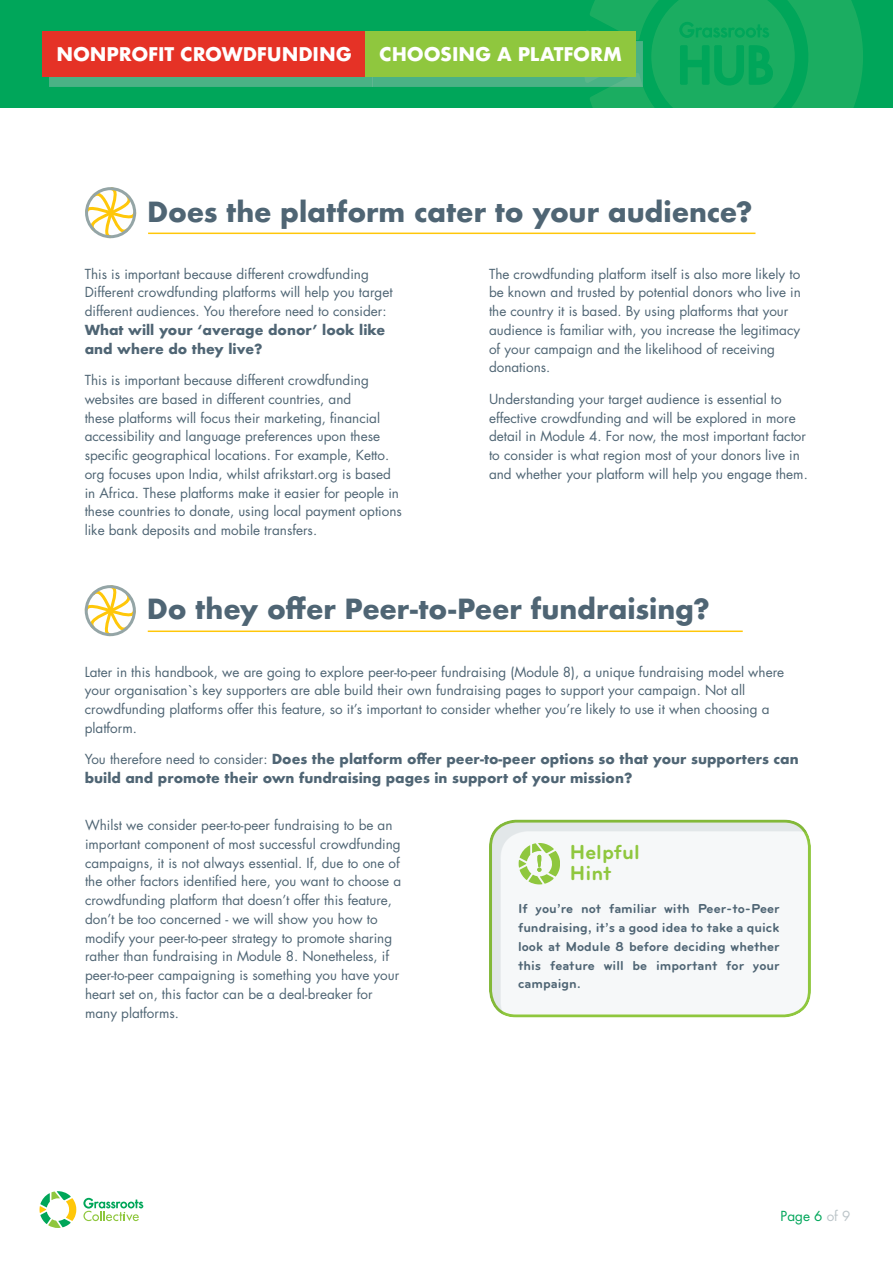
<style>
.page{position:relative;width:893px;height:1263px;background:#fff}
.page>*{position:absolute;margin:0;border:0;box-sizing:border-box;transform-origin:0 0}
.t1{font:700 27px "Futura";letter-spacing:-.005em;color:#4f6574}
.t2{font:700 21px/21px "Bryant";color:#8fc73e}
.t3{font:700 18.3px "Futura";letter-spacing:-.005em;color:#fff}
.t4{font:13.5px/18.8px "Futura";color:#4f6574}
.t5{font:700 13.5px/18.8px "Futura";color:#4f6574}
.t6{font:700 13.5px/18.8px "Bryant";color:#4f6574;text-align:justify}
.t7{font:13.5px "Futura";color:#00a65a}
.s1{font-weight:400}
.s2{color:#bcc5c9}
</style>
<div class="page">
<svg style="left:40px;top:1191px;width:36px;height:37px"></svg>
<svg style="left:83px;top:1198px;width:60px;height:23px"></svg>
<hr style="left:148px;top:233px;width:607px;height:1px;background:#ffc709">
<svg style="left:85px;top:187px;width:52px;height:52px"></svg>
<div style="left:489px;top:818px;width:324px;height:201px;background:#bcc5c9;opacity:.3"></div>
<svg style="left:519px;top:843px;width:41px;height:41px"></svg>
<hr style="left:148px;top:630px;width:595px;height:2px;background:#ffc709">
<svg style="left:84px;top:585px;width:52px;height:52px"></svg>
<div style="left:0;top:0;width:893px;height:107px;background:#00a65a"></div>
<svg style="left:586px;top:0;width:277px;height:107px"></svg>
<div style="left:49px;top:41px;width:324px;height:46px;background:#bcc5c9;opacity:.4"></div>
<div style="left:43px;top:31px;width:323px;height:45px;background:#e53226"></div>
<div style="left:373px;top:41px;width:270px;height:46px;background:#bcc5c9;opacity:.4"></div>
<div style="left:366px;top:31px;width:270px;height:45px;background:#8fc73e"></div>
<h3 class="t3" style="left:57px;top:41px;width:297px">NONPROFIT CROWDFUNDING</h3>
<h3 class="t3" style="left:379px;top:41px;width:244px">CHOOSING A PLATFORM</h3>
<h1 class="t1" style="left:147px;top:192px;width:607px">Does the platform cater to your audience?</h1>
<p class="t4" style="left:85px;top:264px;width:309px">This is important because different crowdfunding<br>Different crowdfunding platforms will help you target different audiences. You therefore need to consider:</p>
<p class="t5" style="left:85px;top:320px;width:302px">What will your ‘average donor’ look like and where do they live?</p>
<p class="t4" style="left:85px;top:371px;width:319px">This is important because different crowdfunding websites are based in different countries, and<br>these platforms will focus their marketing, financial accessibility and language preferences upon these specific geographical locations. For example, Ketto. org focuses upon India, whilst afrikstart.org is based in Africa. These platforms make it easier for people in these countries to donate, using local payment options like bank deposits and mobile transfers.</p>
<p class="t4" style="left:489px;top:264px;width:313px">The crowdfunding platform itself is also more likely to be known and trusted by potential donors who live in the country it is based. By using platforms that your audience is familiar with, you increase the legitimacy of your campaign and the likelihood of receiving donations.</p>
<p class="t4" style="left:489px;top:390px;width:320px">Understanding your target audience is essential to effective crowdfunding and will be explored in more detail in Module 4. For now, the most important factor to consider is what region most of your donors live in and whether your platform will help you engage them.</p>
<h1 class="t1" style="left:147px;top:590px;width:564px">Do they offer Peer-to-Peer fundraising?</h1>
<p class="t4" style="left:85px;top:662px;width:701px">Later in this handbook, we are going to explore peer-to-peer fundraising (Module 8), a unique fundraising model where your organisation`s key supporters are able build their own fundraising pages to support your campaign. Not all crowdfunding platforms offer this feature, so it’s important to consider whether you’re likely to use it when choosing a platform.</p>
<p class="t5" style="left:85px;top:750px;width:715px"><span class="s1">You therefore need to consider:</span> Does the platform offer peer-to-peer options so that your supporters can build and promote their own fundraising pages in support of your mission?</p>
<p class="t4" style="left:85px;top:816px;width:318px">Whilst we consider peer-to-peer fundraising to be an important component of most successful crowdfunding campaigns, it is not always essential. If, due to one of the other factors identified here, you want to choose a crowdfunding platform that doesn’t offer this feature, don’t be too concerned - we will show you how to modify your peer-to-peer strategy to promote sharing rather than fundraising in Module 8. Nonetheless, if peer-to-peer campaigning is something you have your heart set on, this factor can be a deal-breaker for many platforms.</p>
<h2 class="t2" style="left:569px;top:842px;width:72px">Helpful<br>Hint</h2>
<p class="t6" style="left:518px;top:899px;width:263px">If you’re not familiar with Peer-to-Peer fundraising, it’s a good idea to take a quick look at Module 8 before deciding whether this feature will be important for your campaign.</p>
<p class="t7" style="left:781px;top:1207px;width:71px">Page 6 <span class="s2">of 9</span></p>
</div>
